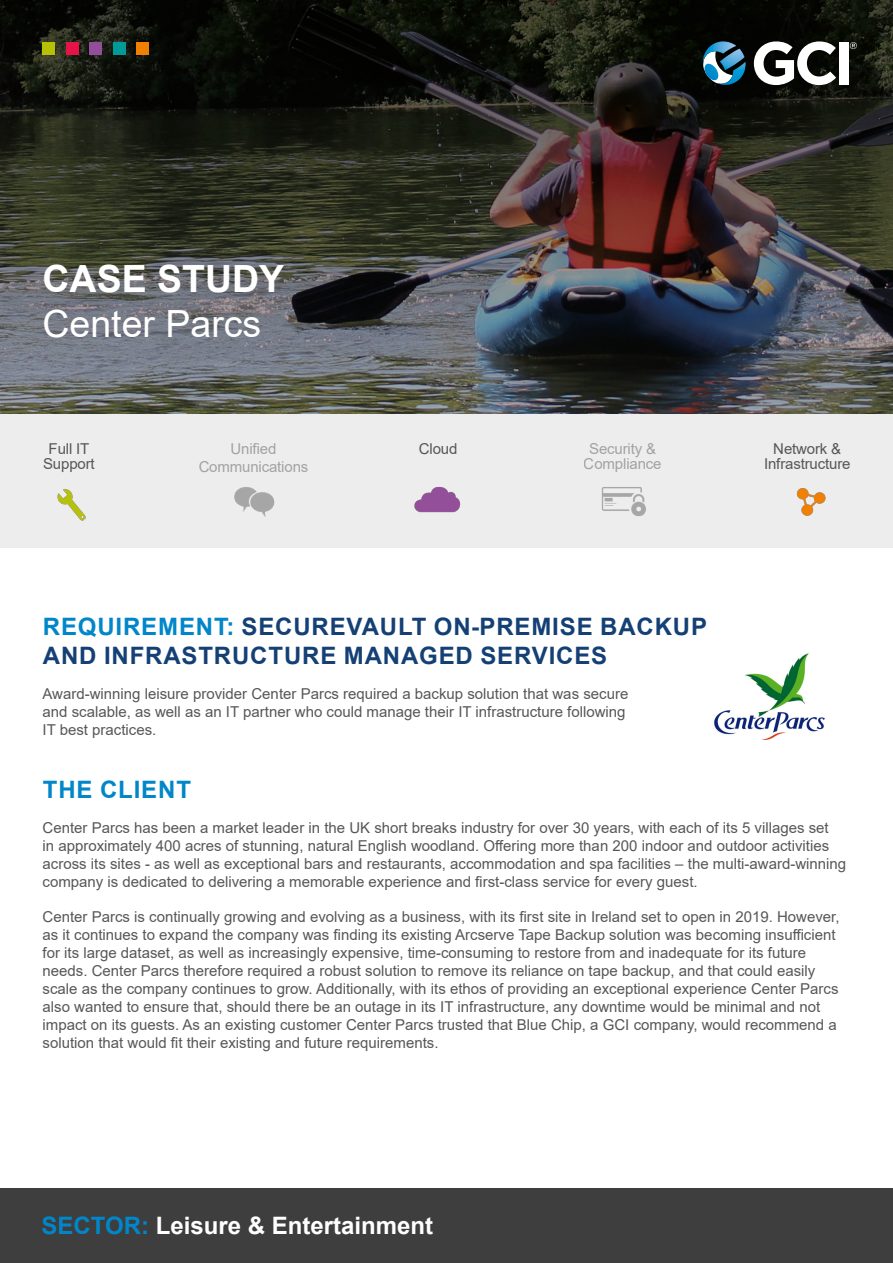
<style>
.page{position:relative;width:893px;height:1263px;background:#fff}
.page>*{position:absolute;margin:0;border:0;box-sizing:border-box;transform-origin:0 0}
.t1{font:37.5px "Arial";color:#fff}
.t2{font:700 37.5px "Arial";color:#fff}
.t3{font:700 24px/28.8px "Arial";letter-spacing:.035em;color:#144075}
.t4{font:700 24px "Arial";color:#fff}
.t5{font:700 24px "Arial";letter-spacing:.035em;color:#0086c9}
.t6{font:15px/18px "Arial";color:#575756;text-align:center}
.s1{color:#0086c9}
</style>
<div class="page">
<img style="left:0;top:0;width:893px;height:414px">
<img style="left:714px;top:653px;width:111px;height:87px">
<div style="left:0;top:414px;width:893px;height:133px;background:#ededed"></div>
<img style="left:57px;top:489px;width:29px;height:32px">
<img style="left:234px;top:487px;width:41px;height:30px">
<img style="left:414px;top:486px;width:47px;height:27px">
<img style="left:601px;top:487px;width:45px;height:29px">
<img style="left:796px;top:488px;width:30px;height:28px">
<div style="left:0;top:1188px;width:893px;height:75px;background:#3e3e3e"></div>
<svg style="left:754px;top:41px;width:83px;height:45px"></svg>
<div style="left:839px;top:42px;width:9px;height:42px;background:#fff"></div>
<svg style="left:701px;top:41px;width:45px;height:46px"></svg>
<svg style="left:850px;top:42px;width:8px;height:7px"></svg>
<div style="left:43px;top:43px;width:12px;height:12px;background:#b6c103"></div>
<div style="left:66px;top:43px;width:13px;height:12px;background:#e61348"></div>
<div style="left:89px;top:43px;width:13px;height:12px;background:#924e99"></div>
<div style="left:113px;top:43px;width:12px;height:12px;background:#009b97"></div>
<div style="left:136px;top:43px;width:13px;height:12px;background:#f08000"></div>
<h1 class="t2" style="left:43px;top:252px;width:243px">CASE STUDY</h1>
<h1 class="t1" style="left:43px;top:298px;width:220px">Center Parcs</h1>
<p class="t6" style="left:43px;top:441px;width:53px;line-height:15px">Full IT<br>Support</p>
<p class="t6" style="left:199px;top:440px;width:111px">Unified<br>Communications</p>
<p class="t6" style="left:419px;top:440px;width:40px">Cloud</p>
<p class="t6" style="left:584px;top:441px;width:79px;line-height:15px">Security &amp;<br>Compliance</p>
<p class="t6" style="left:764px;top:441px;width:88px;line-height:15px">Network &amp;<br>Infrastructure</p>
<h2 class="t3" style="left:43px;top:613px;width:666px"><span class="s1">REQUIREMENT:</span> SECUREVAULT ON-PREMISE BACKUP<br>AND INFRASTRUCTURE MANAGED SERVICES</h2>
<p class="t6" style="left:43px;top:685px;width:587px;text-align:left">Award-winning leisure provider Center Parcs required a backup solution that was secure and scalable, as well as an IT partner who could manage their IT infrastructure following<br>IT best practices.</p>
<h2 class="t5" style="left:43px;top:772px;width:150px">THE CLIENT</h2>
<p class="t6" style="left:43px;top:818px;width:805px;text-align:left">Center Parcs has been a market leader in the UK short breaks industry for over 30 years, with each of its 5 villages set<br>in approximately 400 acres of stunning, natural English woodland. Offering more than 200 indoor and outdoor activities across its sites - as well as exceptional bars and restaurants, accommodation and spa facilities – the multi-award-winning company is dedicated to delivering a memorable experience and first-class service for every guest.</p>
<p class="t6" style="left:43px;top:907px;width:799px;text-align:left">Center Parcs is continually growing and evolving as a business, with its first site in Ireland set to open in 2019. However, as it continues to expand the company was finding its existing Arcserve Tape Backup solution was becoming insufficient for its large dataset, as well as increasingly expensive, time-consuming to restore from and inadequate for its future needs. Center Parcs therefore required a robust solution to remove its reliance on tape backup, and that could easily scale as the company continues to grow. Additionally, with its ethos of providing an exceptional experience Center Parcs also wanted to ensure that, should there be an outage in its IT infrastructure, any downtime would be minimal and not impact on its guests. As an existing customer Center Parcs trusted that Blue Chip, a GCI company, would recommend a solution that would fit their existing and future requirements.</p>
<h2 class="t4" style="left:41px;top:1208px;width:393px"><span class="s1">SECTOR:</span> Leisure &amp; Entertainment</h2>
</div>
